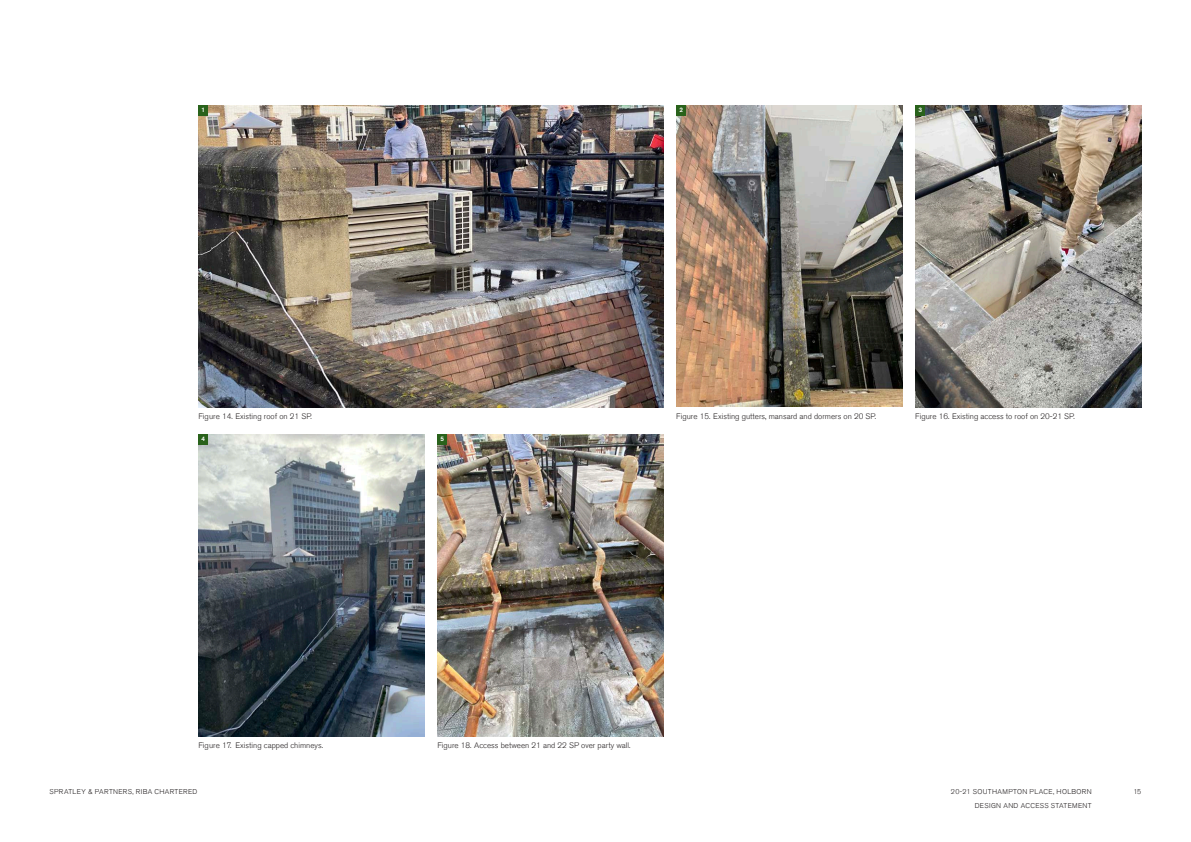
<style>
.page{position:relative;width:1191px;height:842px;background:#fff}
.page>*{position:absolute;margin:0;border:0;box-sizing:border-box;transform-origin:0 0}
.t1{font:300 8px "Akzidenz Grotesk BE";color:#231f20}
.t2{font:300 7px "Akzidenz Grotesk BE";letter-spacing:.05em;color:#231f20}
.t3{font:500 6.4px "Akzidenz Grotesk BE";color:#fff}
</style>
<div class="page">
<img style="left:676px;top:105px;width:226px;height:302px">
<img style="left:198px;top:105px;width:465px;height:303px">
<img style="left:198px;top:435px;width:226px;height:301px">
<img style="left:915px;top:105px;width:226px;height:303px">
<img style="left:437px;top:434px;width:226px;height:303px">
<div style="left:198px;top:105px;width:10px;height:11px;background:#29621b"></div>
<div style="left:676px;top:105px;width:10px;height:11px;background:#29621b"></div>
<div style="left:915px;top:105px;width:10px;height:11px;background:#29621b"></div>
<div style="left:198px;top:434px;width:10px;height:11px;background:#29621b"></div>
<div style="left:437px;top:434px;width:10px;height:11px;background:#29621b"></div>
<p class="t3" style="left:202px;top:106px;width:5px">1</p>
<p class="t3" style="left:679px;top:106px;width:5px">2</p>
<p class="t3" style="left:918px;top:106px;width:5px">3</p>
<p class="t1" style="left:198px;top:412px;width:115px">Figure 14. Existing roof on 21 SP.</p>
<p class="t1" style="left:676px;top:412px;width:201px">Figure 15. Existing gutters, mansard and dormers on 20 SP.</p>
<p class="t1" style="left:915px;top:412px;width:161px">Figure 16. Existing access to roof on 20-21 SP.</p>
<p class="t3" style="left:202px;top:435px;width:5px">4</p>
<p class="t3" style="left:440px;top:435px;width:5px">5</p>
<p class="t1" style="left:198px;top:741px;width:126px">Figure 17. Existing capped chimneys.</p>
<p class="t1" style="left:437px;top:741px;width:195px">Figure 18. Access between 21 and 22 SP over party wall.</p>
<p class="t2" style="left:50px;top:788px;width:149px">SPRATLEY &amp; PARTNERS, RIBA CHARTERED</p>
<p class="t2" style="left:951px;top:788px;width:142px">20-21 SOUTHAMPTON PLACE, HOLBORN</p>
<p class="t2" style="left:1133px;top:788px;width:9px">15</p>
<p class="t2" style="left:974px;top:801px;width:118px">DESIGN AND ACCESS STATEMENT</p>
</div>
